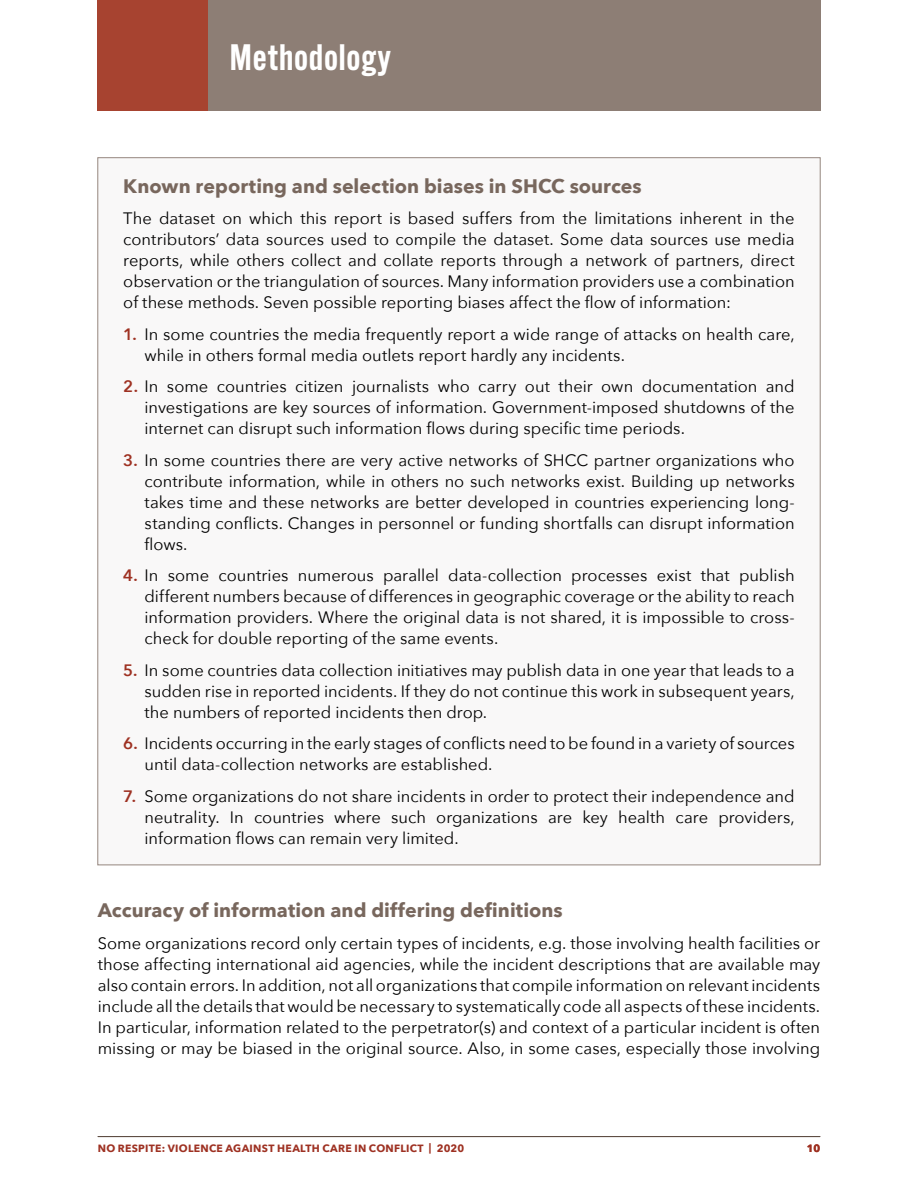
<style>
.page{position:relative;width:918px;height:1188px;background:#fff}
.page>*{position:absolute;margin:0;border:0;box-sizing:border-box;transform-origin:0 0}
.Body_copy{font:600 36px "Alternate Gothic ATF";letter-spacing:.015em;color:#fff}
.Body_copy-2{font:700 19.5px "Avenir Next";color:#78675d}
.Body_copy-3{font:16.5px/21px "Avenir Next";color:#000;text-align:justify}
.t1{font:700 10.5px "Avenir Next";letter-spacing:.025em;color:#9e3122}
.s1{font-weight:600;color:#9e3122}
</style>
<div class="page">
<div style="left:97px;top:157px;width:724px;height:708px;background:#f9f8f8;border:1px solid #95867e"></div>
<div style="left:208px;top:0;width:612px;height:110px;background:#8d7e75"></div>
<div style="left:98px;top:0;width:110px;height:110px;background:#a74330"></div>
<hr style="left:98px;top:1136px;width:722px;height:1px;background:#5d4c42">
<p class="Body_copy" style="left:230px;top:34px;width:163px">Methodology</p>
<p class="Body_copy-2" style="left:123px;top:169px;width:520px">Known reporting and selection biases in SHCC sources</p>
<p class="Body_copy-3" style="left:123px;top:207px;width:673px">The dataset on which this report is based suffers from the limitations inherent in the contributors’ data sources used to compile the dataset. Some data sources use media reports, while others collect and collate reports through a network of partners, direct observation or the triangulation of sources. Many information providers use a combination of these methods. Seven possible reporting biases affect the flow of information:</p>
<p class="Body_copy-3" style="left:145px;top:323px;width:652px;text-indent:-21px"><span class="s1">1.</span> In some countries the media frequently report a wide range of attacks on health care, while in others formal media outlets report hardly any incidents.</p>
<p class="Body_copy-3" style="left:145px;top:375px;width:652px;text-indent:-21px"><span class="s1">2.</span> In some countries citizen journalists who carry out their own documentation and investigations are key sources of information. Government-imposed shutdowns of the internet can disrupt such information flows during specific time periods.</p>
<p class="Body_copy-3" style="left:145px;top:449px;width:652px;text-indent:-21px"><span class="s1">3.</span> In some countries there are very active networks of SHCC partner organizations who contribute information, while in others no such networks exist. Building up networks takes time and these networks are better developed in countries experiencing long&shy;standing conflicts. Changes in personnel or funding shortfalls can disrupt information flows.</p>
<p class="Body_copy-3" style="left:145px;top:564px;width:652px;text-indent:-21px"><span class="s1">4.</span> In some countries numerous parallel data-collection processes exist that publish different numbers because of differences in geographic coverage or the ability to reach information providers. Where the original data is not shared, it is impossible to cross&shy;check for double reporting of the same events.</p>
<p class="Body_copy-3" style="left:145px;top:659px;width:652px;text-indent:-21px"><span class="s1">5.</span> In some countries data collection initiatives may publish data in one year that leads to a sudden rise in reported incidents. If they do not continue this work in subsequent years, the numbers of reported incidents then drop.</p>
<p class="Body_copy-3" style="left:145px;top:732px;width:652px;text-indent:-21px"><span class="s1">6.</span> Incidents occurring in the early stages of conflicts need to be found in a variety of sources until data-collection networks are established.</p>
<p class="Body_copy-3" style="left:145px;top:785px;width:652px;text-indent:-21px"><span class="s1">7.</span> Some organizations do not share incidents in order to protect their independence and neutrality. In countries where such organizations are key health care providers, information flows can remain very limited.</p>
<p class="Body_copy-2" style="left:98px;top:893px;width:466px">Accuracy of information and differing definitions</p>
<p class="Body_copy-3" style="left:98px;top:932px;width:724px">Some organizations record only certain types of incidents, e.g. those involving health facilities or those affecting international aid agencies, while the incident descriptions that are available may also contain errors. In addition, not all organizations that compile information on relevant incidents include all the details that would be necessary to systematically code all aspects of these incidents.<br>In particular, information related to the perpetrator(s) and context of a particular incident is often missing or may be biased in the original source. Also, in some cases, especially those involving</p>
<p class="t1" style="left:98px;top:1139px;width:368px">NO RESPITE: VIOLENCE AGAINST HEALTH CARE IN CONFLICT | 2020</p>
<p class="t1" style="left:807px;top:1139px;width:15px">10</p>
</div>
